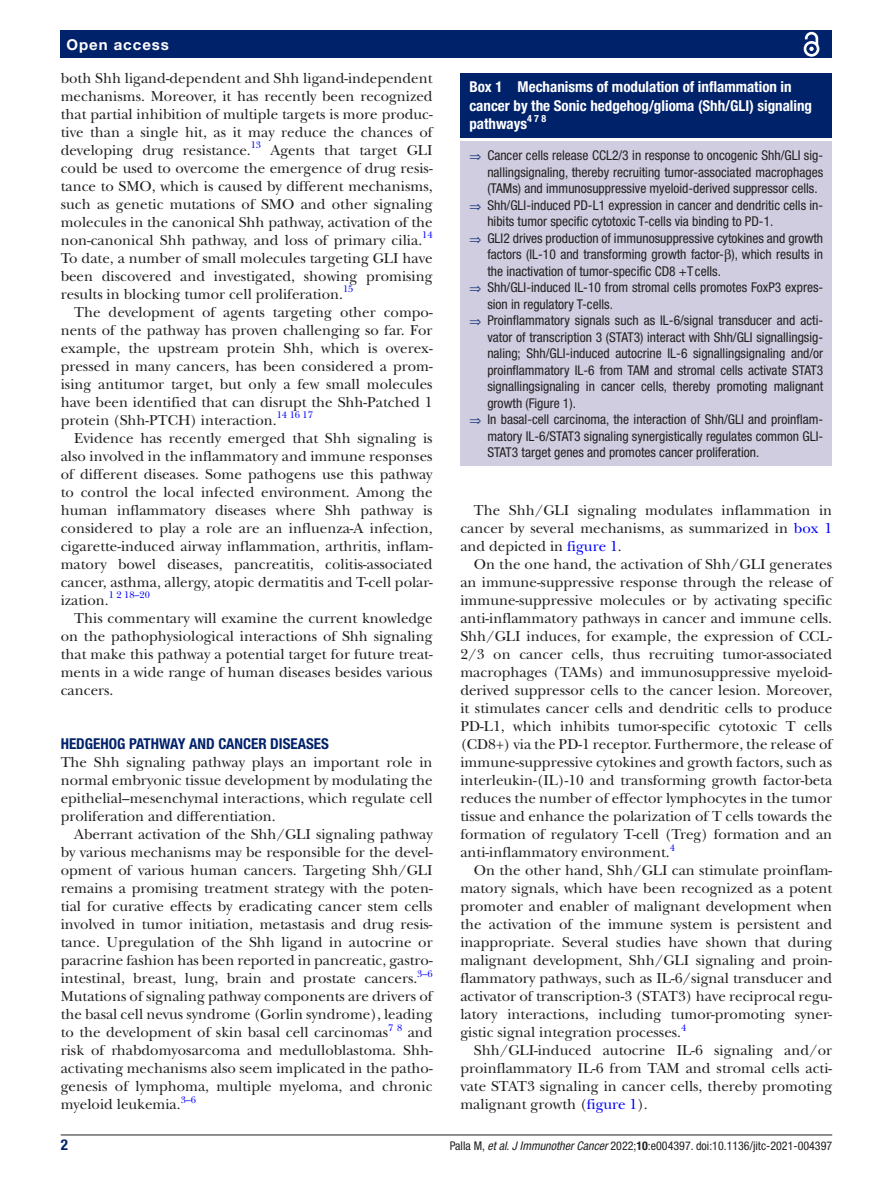
<style>
.page{position:relative;width:893px;height:1191px;background:#fff}
.page>*{position:absolute;margin:0;border:0;box-sizing:border-box;transform-origin:0 0}
.t1{font:15px/18px "New Baskerville";color:#231f20;text-align:justify}
.t2{font:700 condensed 15px/18px "Helvetica Neue LT Std";color:#fff}
.t3{font:700 condensed 15px "Helvetica Neue LT Std";color:#00226b}
.t4{font:700 15px "Helvetica Neue LT Std";letter-spacing:.065em;color:#fff}
.t5{font:condensed 13.5px "Helvetica Neue LT Std";color:#231f20}
.t6{font:condensed 12px "Helvetica Neue LT Std";color:#231f20}
.t7{font:9.9px "New Baskerville";color:#00f}
.t8{font:700 condensed 9.9px "Helvetica Neue LT Std";color:#fff}
.s1{color:#00226b}
.s2{color:#00f}
.s3{font-style:italic}
.s4{font-weight:700}
</style>
<div class="page">
<hr style="left:61px;top:1134px;width:771px;height:1px;background:#231f20">
<div style="left:61px;top:31px;width:771px;height:27px;background:#00226b"></div>
<svg style="left:803px;top:31px;width:17px;height:26px"></svg>
<div style="left:460px;top:73px;width:372px;height:64px;background:#00226b"></div>
<div style="left:460px;top:142px;width:372px;height:324px;background:#d0cde0"></div>
<p class="t4" style="left:66px;top:35px;width:104px">Open access</p>
<p class="t1" style="left:61px;top:69px;width:373px">both Shh ligand-dependent and Shh ligand-independent mechanisms. Moreover, it has recently been recognized that partial inhibition of multiple targets is more produc&shy;tive than a single hit, as it may reduce the chances of developing drug resistance.</p>
<p class="t7" style="left:251px;top:139px;width:12px">13</p>
<p class="t1" style="left:61px;top:141px;width:373px;text-indent:210px">Agents that target GLI could be used to overcome the emergence of drug resis&shy;tance to SMO, which is caused by different mechanisms, such as genetic mutations of SMO and other signaling molecules in the canonical Shh pathway, activation of the non-canonical Shh pathway, and loss of primary cilia.</p>
<p class="t7" style="left:422px;top:229px;width:12px">14</p>
<p class="t1" style="left:61px;top:249px;width:373px">To date, a number of small molecules targeting GLI have been discovered and investigated, showing promising results in blocking tumor cell proliferation.</p>
<p class="t7" style="left:343px;top:283px;width:12px">15</p>
<p class="t1" style="left:61px;top:303px;width:373px;text-indent:14px">The development of agents targeting other compo&shy;nents of the pathway has proven challenging so far. For example, the upstream protein Shh, which is overex&shy;pressed in many cancers, has been considered a prom&shy;ising antitumor target, but only a few small molecules have been identified that can disrupt the Shh-Patched 1 protein (Shh-PTCH) interaction.</p>
<p class="t7" style="left:277px;top:409px;width:38px">14 16 17</p>
<p class="t1" style="left:61px;top:429px;width:373px;text-indent:14px">Evidence has recently emerged that Shh signaling is also involved in the inflammatory and immune responses of different diseases. Some pathogens use this pathway to control the local infected environment. Among the human inflammatory diseases where Shh pathway is considered to play a role are an influenza-A infection, cigarette-induced airway inflammation, arthritis, inflam&shy;matory bowel diseases, pancreatitis, colitis-associated cancer, asthma, allergy, atopic dermatitis and T-cell polar&shy;ization.</p>
<p class="t7" style="left:109px;top:589px;width:43px">1 2 18–20</p>
<p class="t1" style="left:61px;top:609px;width:373px;text-indent:14px">This commentary will examine the current knowledge on the pathophysiological interactions of Shh signaling that make this pathway a potential target for future treat&shy;ments in a wide range of human diseases besides various cancers.</p>
<p class="t3" style="left:61px;top:735px;width:270px">HEDGEHOG PATHWAY AND CANCER DISEASES</p>
<p class="t1" style="left:61px;top:753px;width:373px">The Shh signaling pathway plays an important role in normal embryonic tissue development by modulating the epithelial–mesenchymal interactions, which regulate cell proliferation and differentiation.</p>
<p class="t1" style="left:61px;top:825px;width:373px;text-indent:14px">Aberrant activation of the Shh/GLI signaling pathway by various mechanisms may be responsible for the devel&shy;opment of various human cancers. Targeting Shh/GLI remains a promising treatment strategy with the poten&shy;tial for curative effects by eradicating cancer stem cells involved in tumor initiation, metastasis and drug resis&shy;tance. Upregulation of the Shh ligand in autocrine or paracrine fashion has been reported in pancreatic, gastro&shy;intestinal, breast, lung, brain and prostate cancers.</p>
<p class="t7" style="left:417px;top:967px;width:17px">3–6</p>
<p class="t1" style="left:61px;top:987px;width:373px">Mutations of signaling pathway components are drivers of the basal cell nevus syndrome (Gorlin syndrome), leading to the development of skin basal cell carcinomas</p>
<p class="t7" style="left:388px;top:1021px;width:15px">7 8</p>
<p class="t1" style="left:61px;top:1023px;width:373px;text-indent:347px">and risk of rhabdomyosarcoma and medulloblastoma. Shh&shy;activating mechanisms also seem implicated in the patho&shy;genesis of lymphoma, multiple myeloma, and chronic myeloid leukemia.</p>
<p class="t7" style="left:181px;top:1093px;width:17px">3–6</p>
<p class="t2" style="left:469px;top:78px;width:344px">Box 1 Mechanisms of modulation of inflammation in cancer by the Sonic hedgehog/glioma (Shh/GLI) signaling pathways</p>
<p class="t8" style="left:527px;top:112px;width:21px">4 7 8</p>
<p class="t5" style="left:469px;top:148px;width:355px"><span class="s1">⇒</span> Cancer cells release CCL2/3 in response to oncogenic Shh/GLI sig-</p>
<p class="t5" style="left:487px;top:164px;width:337px">nallingsignaling, thereby recruiting tumor-associated macrophages</p>
<p class="t5" style="left:487px;top:181px;width:332px">(TAMs) and immunosuppressive myeloid-derived suppressor cells.</p>
<p class="t5" style="left:469px;top:197px;width:355px"><span class="s1">⇒</span> Shh/GLI-induced PD-L1 expression in cancer and dendritic cells in-</p>
<p class="t5" style="left:487px;top:214px;width:288px">hibits tumor specific cytotoxic T-cells via binding to PD-1.</p>
<p class="t5" style="left:469px;top:230px;width:355px"><span class="s1">⇒</span> GLI2 drives production of immunosuppressive cytokines and growth</p>
<p class="t5" style="left:487px;top:247px;width:337px">factors (IL-10 and transforming growth factor- ), which results in</p>
<p class="t5" style="left:487px;top:263px;width:235px">the inactivation of tumor-specific CD8 +T cells.</p>
<p class="t5" style="left:469px;top:280px;width:355px"><span class="s1">⇒</span> Shh/GLI-induced IL-10 from stromal cells promotes FoxP3 expres-</p>
<p class="t5" style="left:487px;top:296px;width:127px">sion in regulatory T-cells.</p>
<p class="t5" style="left:469px;top:313px;width:355px"><span class="s1">⇒</span> Proinflammatory signals such as IL-6/signal transducer and acti-</p>
<p class="t5" style="left:487px;top:329px;width:337px">vator of transcription 3 (STAT3) interact with Shh/GLI signallingsig-</p>
<p class="t5" style="left:487px;top:346px;width:337px">naling; Shh/GLI-induced autocrine IL-6 signallingsignaling and/or</p>
<p class="t5" style="left:487px;top:362px;width:337px">proinflammatory IL-6 from TAM and stromal cells activate STAT3</p>
<p class="t5" style="left:487px;top:379px;width:337px">signallingsignaling in cancer cells, thereby promoting malignant</p>
<p class="t5" style="left:487px;top:395px;width:90px">growth (Figure 1).</p>
<p class="t5" style="left:469px;top:412px;width:355px"><span class="s1">⇒</span> In basal-cell carcinoma, the interaction of Shh/GLI and proinflam-</p>
<p class="t5" style="left:487px;top:428px;width:337px">matory IL-6/STAT3 signaling synergistically regulates common GLI-</p>
<p class="t5" style="left:487px;top:445px;width:273px">STAT3 target genes and promotes cancer proliferation.</p>
<p class="t1" style="left:460px;top:501px;width:373px;text-indent:14px">The Shh/GLI signaling modulates inflammation in cancer by several mechanisms, as summarized in <span class="s2">box 1 </span>and depicted in <span class="s2">figure 1</span>.</p>
<p class="t1" style="left:460px;top:555px;width:373px;text-indent:14px">On the one hand, the activation of Shh/GLI generates an immune-suppressive response through the release of immune-suppressive molecules or by activating specific anti-inflammatory pathways in cancer and immune cells.<br>Shh/GLI induces, for example, the expression of CCL-2/3 on cancer cells, thus recruiting tumor-associated macrophages (TAMs) and immunosuppressive myeloid&shy;derived suppressor cells to the cancer lesion. Moreover, it stimulates cancer cells and dendritic cells to produce PD-L1, which inhibits tumor-specific cytotoxic T cells (CD8+) via the PD-1 receptor. Furthermore, the release of immune-suppressive cytokines and growth factors, such as interleukin-(IL)-10 and transforming growth factor-beta reduces the number of effector lymphocytes in the tumor tissue and enhance the polarization of T cells towards the formation of regulatory T-cell (Treg) formation and an anti-inflammatory environment.</p>
<p class="t7" style="left:670px;top:841px;width:7px">4</p>
<p class="t1" style="left:460px;top:861px;width:373px;text-indent:14px">On the other hand, Shh/GLI can stimulate proinflam&shy;matory signals, which have been recognized as a potent promoter and enabler of malignant development when the activation of the immune system is persistent and inappropriate. Several studies have shown that during malignant development, Shh/GLI signaling and proin&shy;flammatory pathways, such as IL-6/signal transducer and activator of transcription-3 (STAT3) have reciprocal regu&shy;latory interactions, including tumor-promoting syner&shy;gistic signal integration processes.</p>
<p class="t7" style="left:681px;top:1021px;width:7px">4</p>
<p class="t1" style="left:460px;top:1041px;width:373px;text-indent:14px">Shh/GLI-induced autocrine IL-6 signaling and/or proinflammatory IL-6 from TAM and stromal cells acti&shy;vate STAT3 signaling in cancer cells, thereby promoting malignant growth (<span class="s2">figure 1</span>).</p>
<p class="t3" style="left:61px;top:1135px;width:9px">2</p>
<p class="t6" style="left:450px;top:1138px;width:384px">Palla M, <span class="s3">et al</span>. <span class="s3">J Immunother Cancer</span> 2022;<span class="s4">10</span>:e004397. doi:10.1136/jitc-2021-004397</p>
</div>
